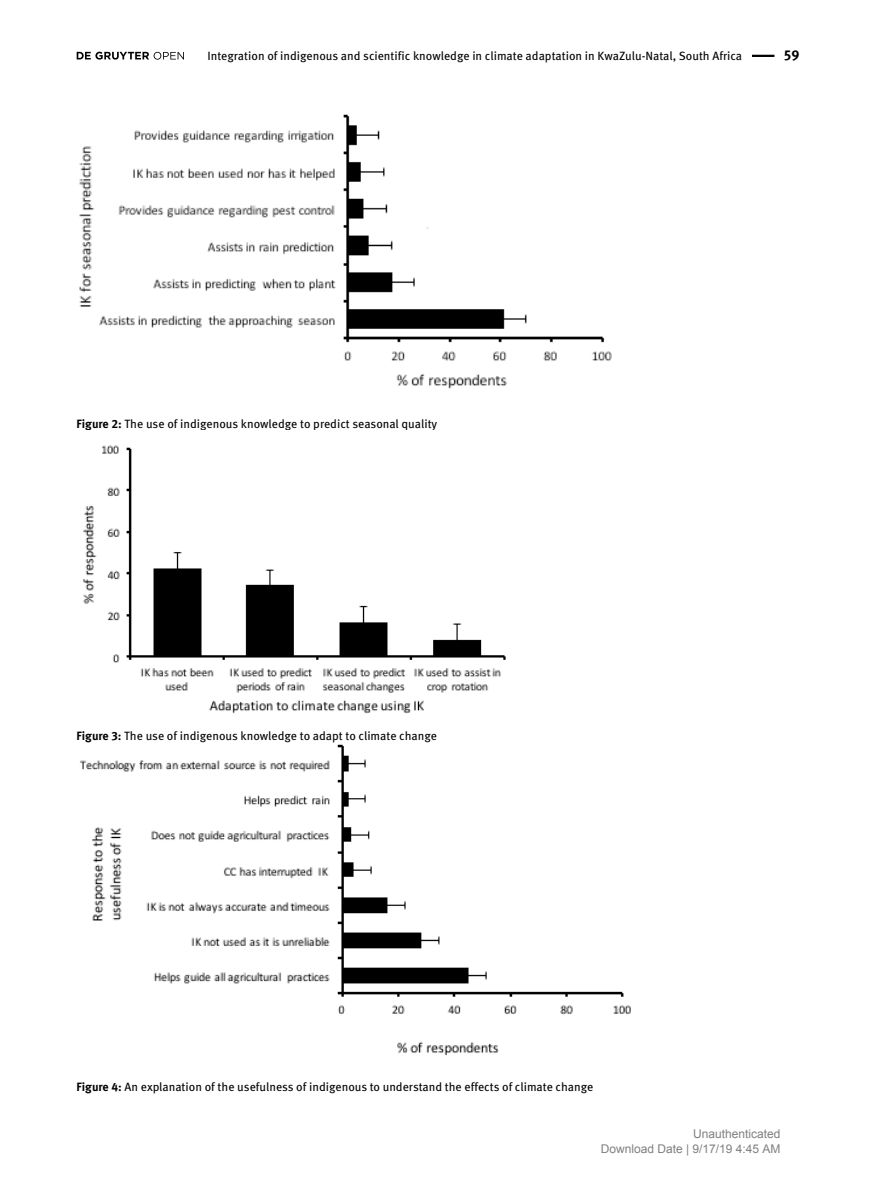
<style>
.page{position:relative;width:893px;height:1191px;background:#fff}
.page>*{position:absolute;margin:0;border:0;box-sizing:border-box;transform-origin:0 0}
.t1{font:700 14.25px "DG Meta Science";color:#000}
.t2{font:12px "DG Meta Science";color:#000}
.t3{font:12px/15px "Arial";color:#808080;text-align:right}
.s1{font-weight:700}
</style>
<div class="page">
<svg style="left:77px;top:52px;width:107px;height:8px"></svg>
<hr style="left:752px;top:55px;width:22px;height:2px;background:#000">
<img style="left:79px;top:114px;width:533px;height:275px">
<img style="left:83px;top:445px;width:423px;height:269px">
<img style="left:80px;top:744px;width:551px;height:312px">
<p class="t2" style="left:207px;top:46px;width:536px">Integration of indigenous and scientific knowledge in climate adaptation in KwaZulu-Natal, South Africa</p>
<p class="t1" style="left:784px;top:44px;width:17px">59</p>
<p class="t2" style="left:77px;top:414px;width:362px"><span class="s1">Figure 2:</span> The use of indigenous knowledge to predict seasonal quality</p>
<p class="t2" style="left:77px;top:726px;width:362px"><span class="s1">Figure 3:</span> The use of indigenous knowledge to adapt to climate change</p>
<p class="t2" style="left:77px;top:1077px;width:518px"><span class="s1">Figure 4:</span> An explanation of the usefulness of indigenous to understand the effects of climate change</p>
<p class="t3" style="left:601px;top:1127px;width:181px">Unauthenticated<br>Download Date | 9/17/19 4:45 AM</p>
</div>
